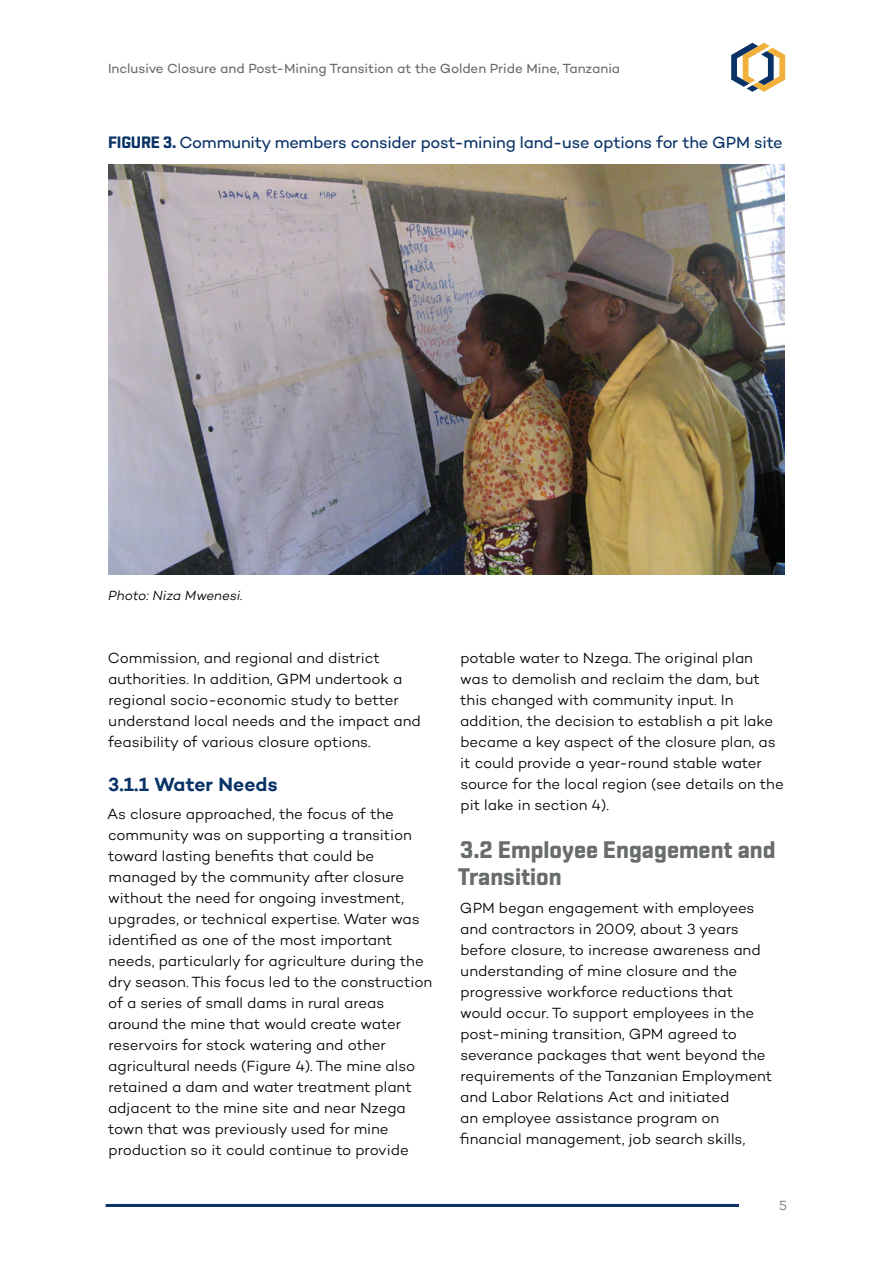
<style>
.page{position:relative;width:893px;height:1263px;background:#fff}
.page>*{position:absolute;margin:0;border:0;box-sizing:border-box;transform-origin:0 0}
.t1{font:700 24px/27px "Shentox";color:#696c6d}
.t2{font:600 19.5px "Campton";letter-spacing:.005em;color:#093266}
.Figure_title{font:16.5px "Campton";letter-spacing:-.015em;color:#093266}
.t3{font:300 15px/21px "Campton";letter-spacing:-.005em;color:#000}
.t4{font:13.5px "Campton";letter-spacing:-.005em;color:#696c6d}
.Figure_source{font:italic 300 13.5px "Campton";letter-spacing:-.005em;color:#000}
.t5{font:300 13.5px "Campton";color:#696c6d}
.s1{font-family:"Shentox";font-weight:700}
</style>
<div class="page">
<svg style="left:731px;top:43px;width:54px;height:49px"></svg>
<hr style="left:106px;top:1204px;width:633px;height:3px;background:#093266">
<img style="left:108px;top:165px;width:676px;height:410px">
<p class="t4" style="left:108px;top:60px;width:514px">Inclusive Closure and Post-Mining Transition at the Golden Pride Mine, Tanzania</p>
<p class="Figure_title" style="left:108px;top:132px;width:676px"><span class="s1">FIGURE 3.</span> Community members consider post-mining land-use options for the GPM site</p>
<p class="Figure_source" style="left:108px;top:587px;width:136px">Photo: Niza Mwenesi.</p>
<p class="t3" style="left:108px;top:647px;width:314px">Commission, and regional and district authorities. In addition, GPM undertook a regional socio-economic study to better understand local needs and the impact and feasibility of various closure options.</p>
<h3 class="t2" style="left:108px;top:772px;width:171px">3.1.1 Water Needs</h3>
<p class="t3" style="left:107px;top:803px;width:326px">As closure approached, the focus of the community was on supporting a transition toward lasting benefits that could be managed by the community after closure without the need for ongoing investment, upgrades, or technical expertise. Water was identified as one of the most important needs, particularly for agriculture during the dry season. This focus led to the construction of a series of small dams in rural areas around the mine that would create water reservoirs for stock watering and other agricultural needs (Figure 4). The mine also retained a dam and water treatment plant adjacent to the mine site and near Nzega town that was previously used for mine production so it could continue to provide</p>
<p class="t3" style="left:460px;top:647px;width:325px">potable water to Nzega. The original plan was to demolish and reclaim the dam, but this changed with community input. In addition, the decision to establish a pit lake became a key aspect of the closure plan, as it could provide a year-round stable water source for the local region (see details on the pit lake in section 4).</p>
<h2 class="t1" style="left:458px;top:836px;width:319px">3.2 Employee Engagement and<br>Transition</h2>
<p class="t3" style="left:460px;top:897px;width:314px">GPM began engagement with employees and contractors in 2009, about 3 years before closure, to increase awareness and understanding of mine closure and the progressive workforce reductions that would occur. To support employees in the post-mining transition, GPM agreed to severance packages that went beyond the requirements of the Tanzanian Employment and Labor Relations Act and initiated<br>an employee assistance program on financial management, job search skills,</p>
<p class="t5" style="left:779px;top:1197px;width:9px">5</p>
</div>
